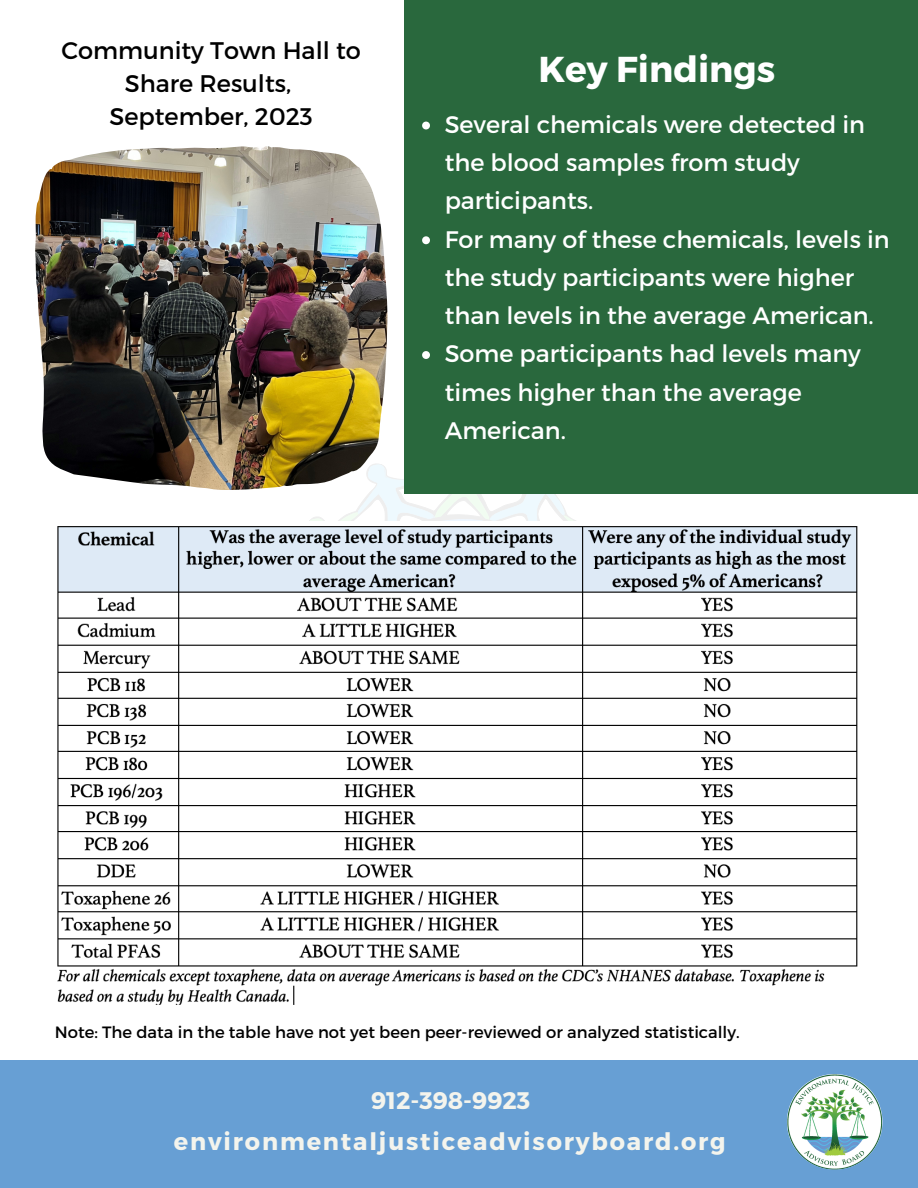
<style>
.page{position:relative;width:918px;height:1188px;background:#fff}
.page>*{position:absolute;margin:0;border:0;box-sizing:border-box;transform-origin:0 0}
.t1{font:700 36px "Montserrat";color:#fff}
.t2{font:24px/32.7px "Montserrat";color:#000;text-align:center}
.t3{font:700 24px "Montserrat";letter-spacing:.075em;color:#f4f4ed}
.t4{font:700 24px "Montserrat";color:#f4f4ed}
.t5{font:23.85px/38.2px "Montserrat";color:#fff}
.t6{font:16.35px "Montserrat";color:#000}
</style>
<div class="page">
<svg style="left:309px;top:476px;width:332px;height:45px"></svg>
<img style="left:35px;top:146px;width:352px;height:344px">
<div style="left:0;top:1060px;width:918px;height:128px;background:#679fd4"></div>
<img style="left:787px;top:1074px;width:96px;height:96px;border-radius:50%">
<img style="left:57px;top:526px;width:801px;height:479px">
<div style="left:404px;top:0;width:514px;height:493px;background:#29683d"></div>
<svg style="left:422px;top:122px;width:8px;height:7px"></svg>
<svg style="left:422px;top:236px;width:8px;height:8px"></svg>
<svg style="left:422px;top:351px;width:8px;height:8px"></svg>
<p class="t2" style="left:61px;top:33px;width:301px">Community Town Hall to<br>Share Results,</p>
<p class="t2" style="left:110px;top:99px;width:205px">September, 2023</p>
<p class="t1" style="left:538px;top:46px;width:238px">Key Findings</p>
<p class="t5" style="left:445px;top:104px;width:422px">Several chemicals were detected in the blood samples from study participants.</p>
<p class="t5" style="left:445px;top:219px;width:446px">For many of these chemicals, levels in the study participants were higher than levels in the average American.</p>
<p class="t5" style="left:445px;top:334px;width:418px">Some participants had levels many times higher than the average<br>American.</p>
<p class="t6" style="left:55px;top:1022px;width:686px">Note: The data in the table have not yet been peer-reviewed or analyzed statistically.</p>
<p class="t4" style="left:371px;top:1085px;width:161px">912-398-9923</p>
<p class="t3" style="left:174px;top:1126px;width:553px">environmentaljusticeadvisoryboard.org</p>
</div>
